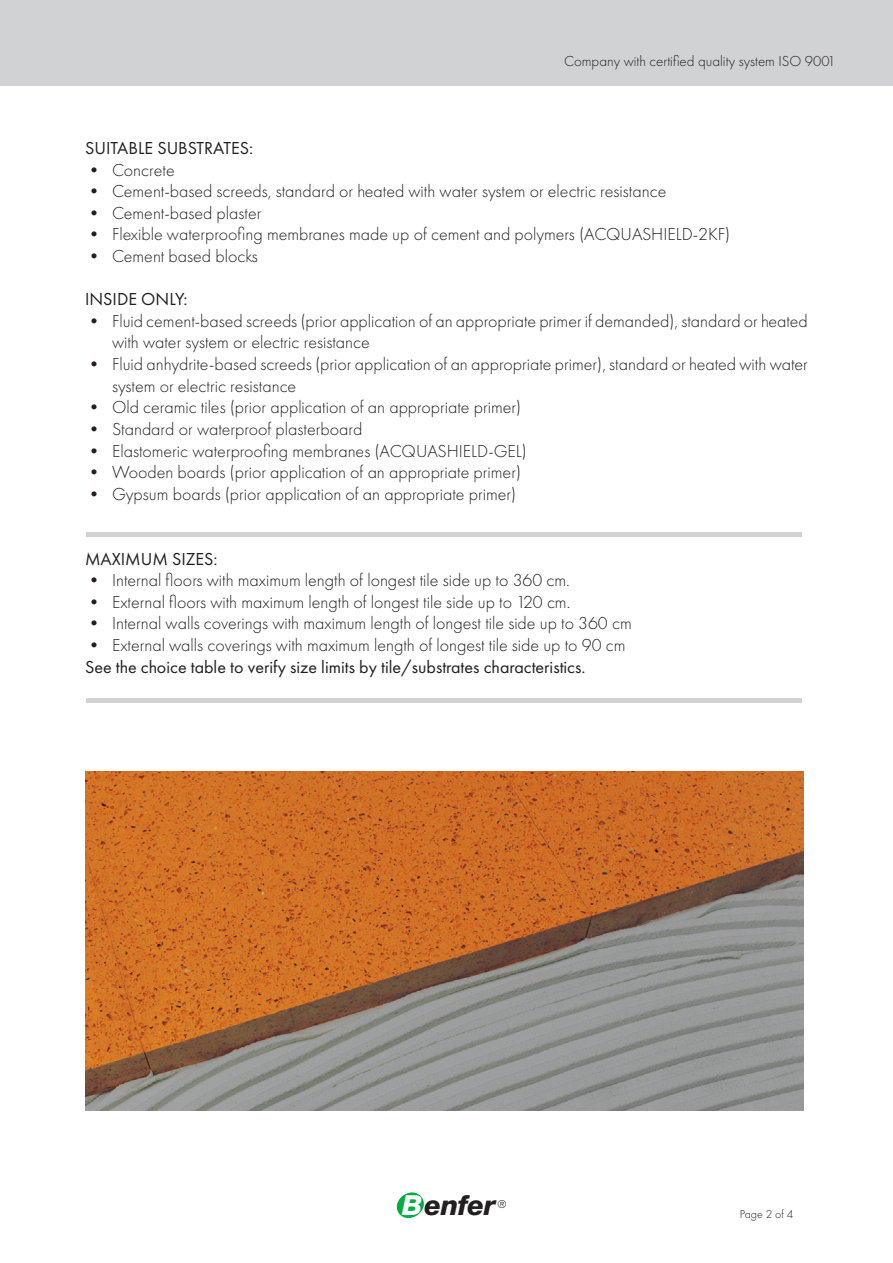
<style>
.page{position:relative;width:893px;height:1263px;background:#fff}
.page>*{position:absolute;margin:0;border:0;box-sizing:border-box;transform-origin:0 0}
.t1{font:italic 800 27.6px "Helvetica Neue";letter-spacing:-.02em;color:#231f20}
.t2{font:300 18px/21.6px "Futura PT";color:#231f20}
.Normale{font:18px "Futura PT";color:#231f20}
.t3{font:300 15px "Futura PT";color:#231f20}
.Normale-2{font:300 12px "Futura PT";color:#231f20}
.t4{font:300 10.5px "Futura";color:#231f20}
.s1{color:#fff}
</style>
<div class="page">
<svg style="left:396px;top:1192px;width:28px;height:26px"></svg>
<div style="left:0;top:1px;width:893px;height:85px;background:#d1d2d4"></div>
<hr style="left:87px;top:532px;width:715px;height:4px;background:#d1d2d4">
<div style="left:87px;top:698px;width:715px;height:5px;background:#d1d2d4"></div>
<img style="left:85px;top:772px;width:719px;height:339px">
<p class="t3" style="left:564px;top:52px;width:273px">Company with certified quality system ISO 9001</p>
<p class="Normale" style="left:85px;top:137px;width:170px">SUITABLE SUBSTRATES:</p>
<p class="t2" style="left:85px;top:159px;width:91px">• Concrete</p>
<p class="t2" style="left:85px;top:181px;width:583px">• Cement-based screeds, standard or heated with water system or electric resistance</p>
<p class="t2" style="left:85px;top:202px;width:178px">• Cement-based plaster</p>
<p class="t2" style="left:85px;top:224px;width:647px">• Flexible waterproofing membranes made up of cement and polymers (ACQUASHIELD-2KF)</p>
<p class="t2" style="left:85px;top:245px;width:174px">• Cement based blocks</p>
<p class="Normale" style="left:85px;top:289px;width:104px">INSIDE ONLY:</p>
<p class="t2" style="left:112px;top:310px;width:697px;text-indent:-27px">• Fluid cement-based screeds (prior application of an appropriate primer if demanded), standard or heated with water system or electric resistance</p>
<p class="t2" style="left:112px;top:353px;width:697px;text-indent:-27px">• Fluid anhydrite-based screeds (prior application of an appropriate primer), standard or heated with water system or electric resistance</p>
<p class="t2" style="left:85px;top:397px;width:438px">• Old ceramic tiles (prior application of an appropriate primer)</p>
<p class="t2" style="left:85px;top:418px;width:279px">• Standard or waterproof plasterboard</p>
<p class="t2" style="left:85px;top:440px;width:443px">• Elastomeric waterproofing membranes (ACQUASHIELD-GEL)</p>
<p class="t2" style="left:85px;top:461px;width:438px">• Wooden boards (prior application of an appropriate primer)</p>
<p class="t2" style="left:85px;top:483px;width:433px">• Gypsum boards (prior application of an appropriate primer)</p>
<p class="Normale" style="left:85px;top:548px;width:134px">MAXIMUM SIZES:</p>
<p class="t2" style="left:85px;top:569px;width:486px">• Internal floors with maximum length of longest tile side up to 360 cm.</p>
<p class="t2" style="left:85px;top:591px;width:487px">• External floors with maximum length of longest tile side up to 120 cm.</p>
<p class="t2" style="left:85px;top:613px;width:548px">• Internal walls coverings with maximum length of longest tile side up to 360 cm</p>
<p class="t2" style="left:85px;top:634px;width:542px">• External walls coverings with maximum length of longest tile side up to 90 cm</p>
<p class="Normale" style="left:85px;top:656px;width:502px">See the choice table to verify size limits by tile/substrates characteristics.</p>
<h1 class="t1" style="left:402px;top:1189px;width:95px"><span class="s1">B</span>enfer</h1>
<p class="t4" style="left:498px;top:1198px;width:10px">®</p>
<p class="Normale-2" style="left:740px;top:1207px;width:55px">Page 2 of 4</p>
</div>
